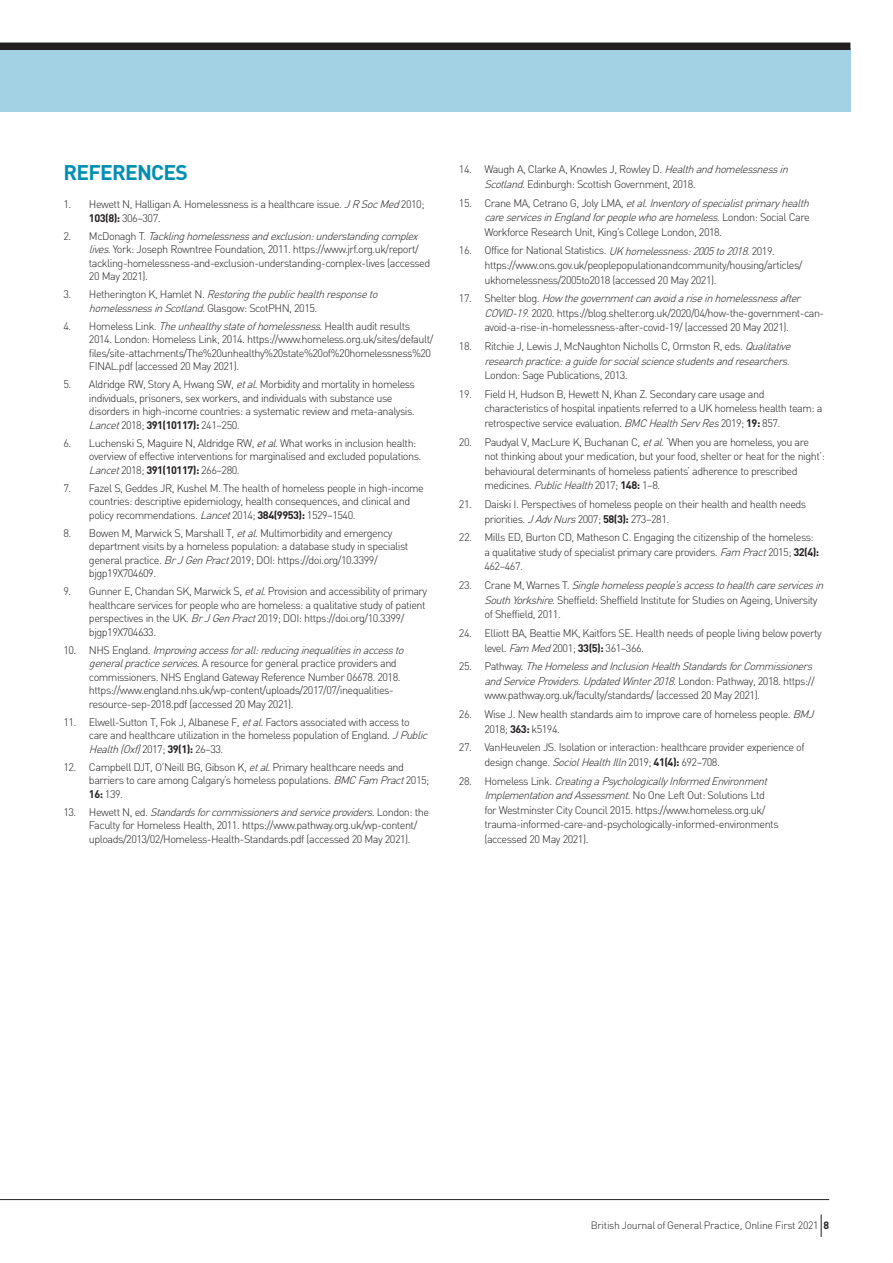
<style>
.page{position:relative;width:893px;height:1263px;background:#fff}
.page>*{position:absolute;margin:0;border:0;box-sizing:border-box;transform-origin:0 0}
.t1{font:700 21px "DIN";letter-spacing:-.035em;color:#008fb3}
.t2{font:300 10.8px/13.5px "DIN";letter-spacing:-.045em;color:#231f20}
.t3{font:italic 300 10.8px/13.5px "DIN";color:#231f20}
.t4{font:300 10.5px "DIN";letter-spacing:-.025em;color:#231f20}
.s1{font-style:italic}
.s2{font-weight:700}
.s3{font-style:normal}
</style>
<div class="page">
<div style="left:0;top:48px;width:850px;height:64px;background:#a2d2e3"></div>
<div style="left:0;top:43px;width:850px;height:7px;background:#231f20"></div>
<hr style="left:0;top:1199px;width:829px;height:1px;background:#231f20">
<svg style="left:821px;top:1214px;width:1px;height:23px"></svg>
<h1 class="t1" style="left:63px;top:159px;width:126px">REFERENCES</h1>
<p class="t2" style="left:89px;top:198px;width:337px;text-indent:-26px">1. Hewett N, Halligan A. Homelessness is a healthcare issue. <span class="s1">JRSocMed</span>2010;<br><span class="s2">103(8):</span> 306–307.</p>
<p class="t2" style="left:89px;top:229px;width:343px;text-indent:-26px">2 . M c D o n a g h T. <span class="s1">Tacklinghomelessnessandexclusion:understandingcomplex lives</span>. York: Joseph Rowntree Foundation, 2011. https://www.jrf.org.uk/report/ tackling-homelessness-and-exclusion-understanding-complex-lives (accessed 20 May 2021).</p>
<p class="t3" style="left:89px;top:288px;width:293px;text-indent:-26px"><span class="s3">3 . H e t h e r i n g t o n K , H a m l e t N .</span> Restoringthepublichealthresponseto homelessnessinScotland.<span class="s3">G l a s g o w : S c o t P H N , 2 0 1 5 .</span></p>
<p class="t2" style="left:89px;top:319px;width:346px;text-indent:-26px">4. Homeless Link. <span class="s1">Theunhealthystateofhomelessness</span>. Health audit results 2014. London: Homeless Link, 2014. https://www.homeless.org.uk/sites/default/ files/site-attachments/The%20unhealthy%20state%20of%20homelessness%20<br>FINAL.pdf (accessed 20 May 2021).</p>
<p class="t2" style="left:89px;top:377px;width:328px;text-indent:-26px">5. Aldridge RW, Story A, Hwang SW, <span class="s1">etal</span>. Morbidity and mortality in homeless individuals, prisoners, sex workers, and individuals with substance use disorders in high-income countries: a systematic review and meta-analysis.<br><span class="s1">Lancet</span>2018; <span class="s2">391(10117):</span> 241–250.</p>
<p class="t2" style="left:89px;top:436px;width:334px;text-indent:-26px">6. Luchenski S, Maguire N, Aldridge RW, <span class="s1">etal</span>. What works in inclusion health: overview of effective interventions for marginalised and excluded populations.<br><span class="s1">Lancet</span>2018; <span class="s2">391(10117):</span> 266–280.</p>
<p class="t2" style="left:89px;top:481px;width:336px;text-indent:-26px">7. Fazel S, Geddes JR, Kushel M. The health of homeless people in high-income countries: descriptive epidemiology, health consequences, and clinical and policy recommendations. <span class="s1">Lancet</span>2014; <span class="s2">384(9953):</span> 1529–1540.</p>
<p class="t2" style="left:89px;top:526px;width:321px;text-indent:-26px">8. Bowen M, Marwick S, Marshall T, <span class="s1">etal</span>. Multimorbidity and emergency department visits by a homeless population: a database study in specialist general practice. <span class="s1">BrJGenPract</span>2019; DOI: https://doi.org/10.3399/ bjgp19X704609.</p>
<p class="t2" style="left:89px;top:584px;width:340px;text-indent:-26px">9. Gunner E, Chandan SK, Marwick S, <span class="s1">etal</span>. Provision and accessibility of primary healthcare services for people who are homeless: a qualitative study of patient perspectives in the UK. <span class="s1">BrJGenPract</span>2019; DOI: https://doi.org/10.3399/ bjgp19X704633.</p>
<p class="t2" style="left:89px;top:643px;width:319px;text-indent:-26px">1 0 . N H S E n g l a n d . <span class="s1">Improvingaccessforall:reducinginequalitiesinaccessto generalpracticeservices</span>. A resource for general practice providers and commissioners. NHS England Gateway Reference Number 06678. 2018. https://www.england.nhs.uk/wp-content/uploads/2017/07/inequalities&shy;resource-sep-2018.pdf (accessed 20 May 2021).</p>
<p class="t2" style="left:89px;top:715px;width:343px;text-indent:-26px">11. Elwell-Sutton T, Fok J, Albanese F, <span class="s1">etal</span>. Factors associated with access to care and healthcare utilization in the homeless population of England. <span class="s1">JPublic<br>Health(Oxf)</span>2017; <span class="s2">39(1):</span> 26–33.</p>
<p class="t2" style="left:89px;top:760px;width:342px;text-indent:-26px">12. Campbell DJT, O’Neill BG, Gibson K, <span class="s1">etal</span>. Primary healthcare needs and barriers to care among Calgary’s homeless populations. <span class="s1">BMCFam Pract</span>2015;<br><span class="s2">16:</span> 139.</p>
<p class="t2" style="left:89px;top:805px;width:342px;text-indent:-26px">1 3 . H e w e t t N , e d . <span class="s1">Standardsforcommissionersandserviceproviders</span>. L o n d o n : t h e<br>Faculty for Homeless Health, 2011. https://www.pathway.org.uk/wp-content/ uploads/2013/02/Homeless-Health-Standards.pdf (accessed 20 May 2021).</p>
<p class="t2" style="left:484px;top:162px;width:308px;line-height:14.5px;text-indent:-26px">14. Waugh A, Clarke A, Knowles J, Rowley D. <span class="s1">Healthandhomelessnessin<br>Scotland</span>. Edinburgh: Scottish Government, 2018.</p>
<p class="t2" style="left:484px;top:195px;width:330px;line-height:14.5px;text-indent:-26px">1 5 . C ra n e M A , C e t ra n o G , J o ly L M A , <span class="s1">etal</span>. <span class="s1">Inventoryofspecialistprimaryhealth careservicesinEnglandforpeoplewhoarehomeless</span>. L o n d o n : S o c i a l C a re<br>Workforce Research Unit, King’s College London, 2018.</p>
<p class="t2" style="left:484px;top:243px;width:320px;line-height:14.5px;text-indent:-26px">16. Office for National Statistics. <span class="s1">UKhomelessness:2005to2018</span>. 2019. https://www.ons.gov.uk/peoplepopulationandcommunity/housing/articles/ ukhomelessness/2005to2018 (accessed 20 May 2021).</p>
<p class="t2" style="left:484px;top:291px;width:341px;line-height:14.5px;text-indent:-26px">1 7 . S h e l t e r b l o g . <span class="s1">Howthegovernmentcanavoidariseinhomelessnessafter<br>COVID-19</span>. 2020. https://blog.shelter.org.uk/2020/04/how-the-government-can&shy;avoid-a-rise-in-homelessness-after-covid-19/ (accessed 20 May 2021).</p>
<p class="t2" style="left:484px;top:339px;width:311px;line-height:14.5px;text-indent:-26px">18. Ritchie J, Lewis J, McNaughton Nicholls C, Ormston R, eds. <span class="s1">Qualitative researchpractice:aguideforsocialsciencestudentsandresearchers</span>.<br>London: Sage Publications, 2013.</p>
<p class="t2" style="left:484px;top:387px;width:339px;line-height:14.5px;text-indent:-26px">19. Field H, Hudson B, Hewett N, Khan Z. Secondary care usage and characteristics of hospital inpatients referred to a UK homeless health team: a retrospective service evaluation. <span class="s1">BMCHealthServRes</span>2019; <span class="s2">19:</span> 857.</p>
<p class="t2" style="left:484px;top:434px;width:342px;line-height:14.5px;text-indent:-26px">20. Paudyal V, MacLure K, Buchanan C, <span class="s1">etal</span>. ‘When you are homeless, you are not thinking about your medication, but your food, shelter or heat for the night’: behavioural determinants of homeless patients’ adherence to prescribed medicines. <span class="s1">PublicHealth</span>2017; <span class="s2">148:</span> 1–8.</p>
<p class="t2" style="left:484px;top:497px;width:323px;line-height:14.5px;text-indent:-26px">21. Daiski I. Perspectives of homeless people on their health and health needs priorities. <span class="s1">JAdvNurs</span>2007; <span class="s2">58(3):</span> 273–281.</p>
<p class="t2" style="left:484px;top:530px;width:336px;line-height:14.5px;text-indent:-26px">22. Mills ED, Burton CD, Matheson C. Engaging the citizenship of the homeless: a qualitative study of specialist primary care providers. <span class="s1">Fam Pract</span>2015; <span class="s2">32(4):<br></span>462–467.</p>
<p class="t2" style="left:484px;top:578px;width:344px;line-height:14.5px;text-indent:-26px">2 3 . C r a n e M , W a r n e s T . <span class="s1">Singlehomelesspeople’saccesstohealthcareservicesin<br>SouthYorkshire</span>. Sheffield: Sheffield Institute for Studies on Ageing, University of Sheffield, 2011.</p>
<p class="t2" style="left:484px;top:626px;width:339px;line-height:14.5px;text-indent:-26px">24. Elliott BA, Beattie MK, Kaitfors SE. Health needs of people living below poverty level. <span class="s1">Fam Med</span>2001; <span class="s2">33(5):</span> 361–366.</p>
<p class="t2" style="left:484px;top:659px;width:333px;line-height:14.5px;text-align:justify;text-indent:-26px">2 5 . P a t h w a y. <span class="s1">TheHomelessandInclusionHealthStandardsforCommissioners andServiceProviders.UpdatedWinter2018.</span>L o n d o n : P a t h w a y , 2 0 1 8 . h t t p s : // www.pathway.org.uk/faculty/standards/ (accessed 20 May 2021).</p>
<p class="t2" style="left:484px;top:707px;width:334px;line-height:14.5px;text-indent:-26px">26. Wise J. New health standards aim to improve care of homeless people. <span class="s1">BMJ<br></span>2018; <span class="s2">363:</span> k5194.</p>
<p class="t2" style="left:484px;top:740px;width:322px;line-height:14.5px;text-indent:-26px">27. VanHeuvelen JS. Isolation or interaction: healthcare provider experience of design change. <span class="s1">SociolHealthIlln</span>2019; <span class="s2">41(4):</span> 692–708.</p>
<p class="t2" style="left:484px;top:773px;width:296px;line-height:14.5px;text-indent:-26px">2 8 . H o m e l e s s L i n k . <span class="s1">CreatingaPsychologicallyInformedEnvironment ImplementationandAssessment.</span>N o O n e L e f t O u t : S o l u t i o n s L t d for Westminster City Council 2015. https://www.homeless.org.uk/ trauma-informed-care-and-psychologically-informed-environments (accessed 20 May 2021).</p>
<p class="t4" style="left:591px;top:1219px;width:240px">British Journal of General Practice, Online First 2021 <span class="s2">8</span></p>
</div>
